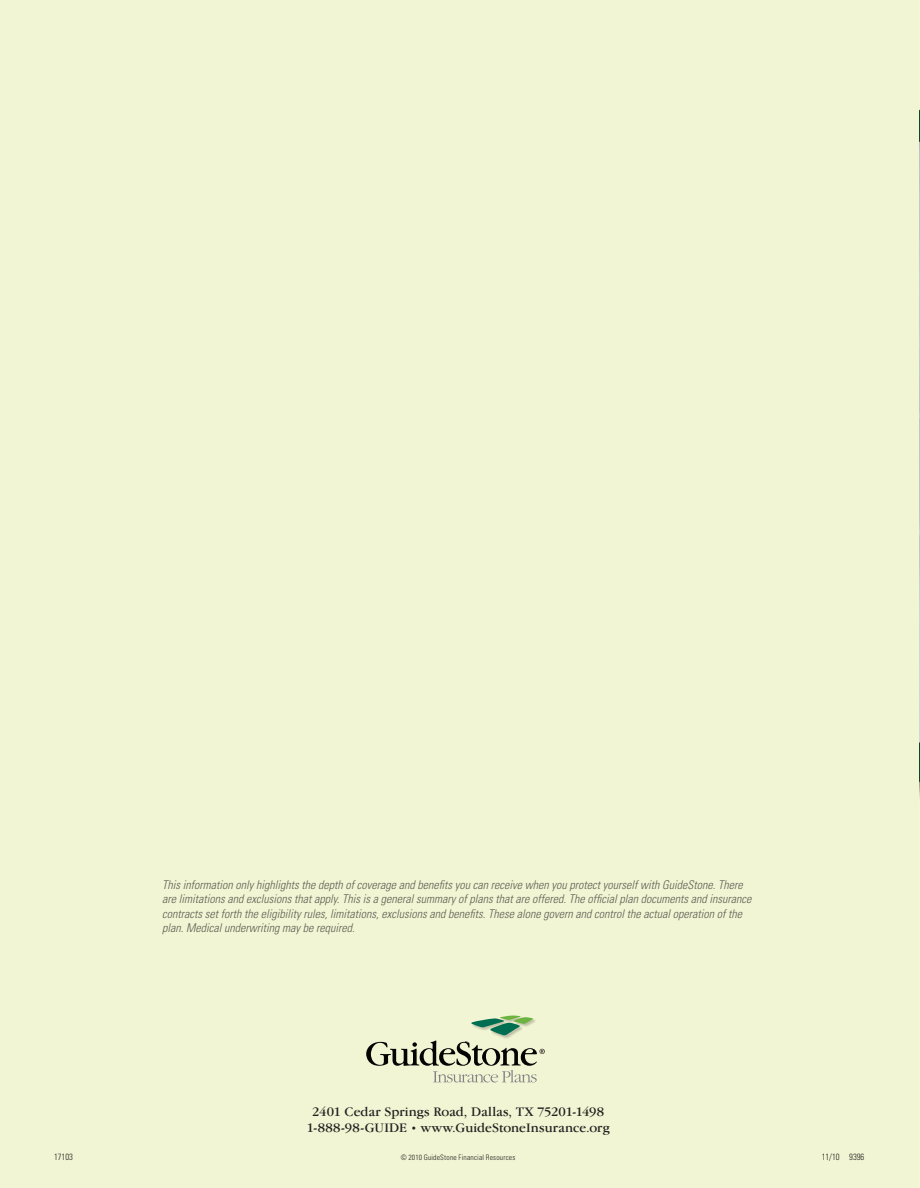
<style>
.page{position:relative;width:920px;height:1188px;background:#fff}
.page>*{position:absolute;margin:0;border:0;box-sizing:border-box;transform-origin:0 0}
.t1{font:13.5px "Garamond IT Cby BT";letter-spacing:.005em;color:#231f20}
.t2{font:italic 300 condensed 12px/14.4px "Univers";color:#636366}
.t3{font:300 condensed 9px "Univers";color:#231f20;scale:.95 1}
.t4{font:300 condensed 7.5px "Univers";letter-spacing:.025em;color:#231f20}
.s1{font-size:10.5px}
</style>
<div class="page">
<img style="left:918px;top:0;width:2px;height:1187px">
<div style="left:0;top:0;width:918px;height:1187px;background:#f2f5d3"></div>
<svg style="left:366px;top:1015px;width:179px;height:67px"></svg>
<p class="t2" style="left:162px;top:877px;width:591px">This information only highlights the depth of coverage and benefits you can receive when you protect yourself with GuideStone. There are limitations and exclusions that apply. This is a general summary of plans that are offered. The official plan documents and insurance contracts set forth the eligibility rules, limitations, exclusions and benefits. These alone govern and control the actual operation of the plan. Medical underwriting may be required.</p>
<p class="t1" style="left:312px;top:1103px;width:293px">2401 Cedar Springs Road, Dallas, TX 75201-1498</p>
<p class="t1" style="left:306px;top:1119px;width:305px">1-888-98-GUIDE <span class="s1">•</span> www.GuideStoneInsurance.org</p>
<p class="t3" style="left:54px;top:1151px;width:21px">17103</p>
<p class="t4" style="left:400px;top:1152px;width:116px">© 2010 GuideStone Financial Resources</p>
<p class="t3" style="left:821px;top:1151px;width:46px">11/10 9396</p>
</div>
